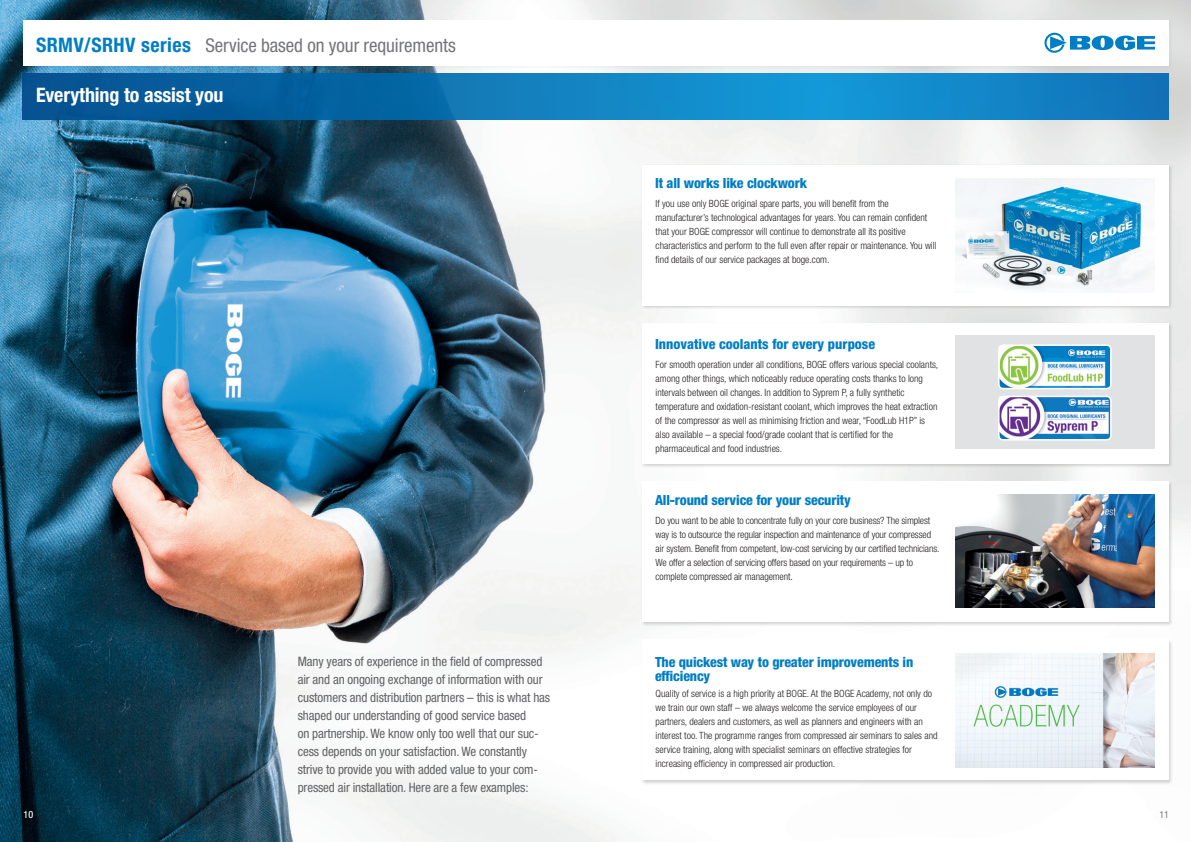
<style>
.page{position:relative;width:1191px;height:842px;background:#fff}
.page>*{position:absolute;margin:0;border:0;box-sizing:border-box;transform-origin:0 0}
.t1{font:700 condensed 20px "Helvetica Neue";letter-spacing:-.005em;color:#fff}
.t2{font:condensed 19px "Helvetica Neue";letter-spacing:-.005em;color:#757679}
.t3{font:800 condensed 14px/14px "Helvetica Neue";letter-spacing:-.01em;color:#007ec5}
.t4{font:condensed 13px/18px "Helvetica Neue";letter-spacing:-.01em;color:#636366}
.t5{font:300 condensed 10px/14px "Helvetica Neue";color:#231f20}
.t6{font:condensed 10px "Helvetica Neue";color:#797b7e}
.t7{font:condensed 10px "Helvetica Neue";color:#fff}
.s1{font-weight:700;font-size:20px;color:#007ec5}
</style>
<div class="page">
<img style="left:0;top:0;width:1191px;height:842px">
<div style="left:22px;top:19px;width:1151px;height:51px;background:#231f20;opacity:.05"></div>
<div style="left:23px;top:20px;width:1145px;height:45px;background:#fff"></div>
<svg style="left:1044px;top:33px;width:111px;height:20px"></svg>
<svg style="left:23px;top:74px;width:1145px;height:45px;background:#0d77b6"></svg>
<div style="left:641px;top:164px;width:532px;height:621px;background:#231f20;opacity:.2"></div>
<div style="left:642px;top:165px;width:526px;height:140px;background:#fff"></div>
<div style="left:642px;top:323px;width:526px;height:141px;background:#fff"></div>
<div style="left:642px;top:481px;width:526px;height:141px;background:#fff"></div>
<div style="left:642px;top:639px;width:526px;height:141px;background:#fff"></div>
<img style="left:955px;top:179px;width:195px;height:113px">
<div style="left:955px;top:335px;width:200px;height:114px;background:#e1e2e4"></div>
<img style="left:955px;top:494px;width:200px;height:114px">
<img style="left:955px;top:653px;width:200px;height:114px">
<img style="left:1000px;top:346px;width:110px;height:43px">
<div style="left:998px;top:344px;width:113px;height:45px;border:1px solid #fff;border-radius:4px"></div>
<img style="left:1000px;top:396px;width:110px;height:43px">
<div style="left:998px;top:396px;width:113px;height:45px;border:1px solid #fff;border-radius:4px"></div>
<h2 class="t2" style="left:36px;top:34px;width:421px"><span class="s1">SRMV/SRHV series</span> Service based on your requirements</h2>
<h1 class="t1" style="left:36px;top:83px;width:189px">Everything to assist you</h1>
<p class="t7" style="left:24px;top:809px;width:11px">10</p>
<p class="t4" style="left:298px;top:652px;width:254px">Many years of experience in the field of compressed air and an ongoing exchange of information with our customers and distribution partners – this is what has shaped our understanding of good service based<br>on partnership. We know only too well that our suc&shy;cess depends on your satisfaction. We constantly strive to provide you with added value to your com&shy;pressed air installation. Here are a few examples:</p>
<h3 class="t3" style="left:655px;top:176px;width:153px">It all works like clockwork</h3>
<p class="t5" style="left:655px;top:196px;width:282px">If you use only BOGE original spare parts, you will benefit from the manufacturer’s technological advantages for years. You can remain confident that your BOGE compressor will continue to demonstrate all its positive characteristics and perform to the full even after repair or maintenance. You will find details of our service packages at boge.com.</p>
<h3 class="t3" style="left:655px;top:337px;width:222px">Innovative coolants for every purpose</h3>
<p class="t5" style="left:655px;top:357px;width:284px">For smooth operation under all conditions, BOGE offers various special coolants, among other things, which noticeably reduce operating costs thanks to long intervals between oil changes. In addition to Syprem P, a fully synthetic temperature and oxidation-resistant coolant, which improves the heat extraction of the compressor as well as minimising friction and wear, “FoodLub H1P” is also available – a special food/grade coolant that is certified for the pharmaceutical and food industries.</p>
<h3 class="t3" style="left:655px;top:493px;width:197px">All-round service for your security</h3>
<p class="t5" style="left:655px;top:513px;width:285px">Do you want to be able to concentrate fully on your core business? The simplest way is to outsource the regular inspection and maintenance of your compressed air system. Benefit from competent, low-cost servicing by our certified technicians.<br>We offer a selection of servicing offers based on your requirements – up to complete compressed air management.</p>
<h3 class="t3" style="left:655px;top:654px;width:260px">The quickest way to greater improvements in efficiency</h3>
<p class="t5" style="left:655px;top:686px;width:283px">Quality of service is a high priority at BOGE. At the BOGE Academy, not only do we train our own staff – we always welcome the service employees of our partners, dealers and customers, as well as planners and engineers with an interest too. The programme ranges from compressed air seminars to sales and service training, along with specialist seminars on effective strategies for increasing efficiency in compressed air production.</p>
<p class="t6" style="left:1159px;top:809px;width:11px">11</p>
</div>
